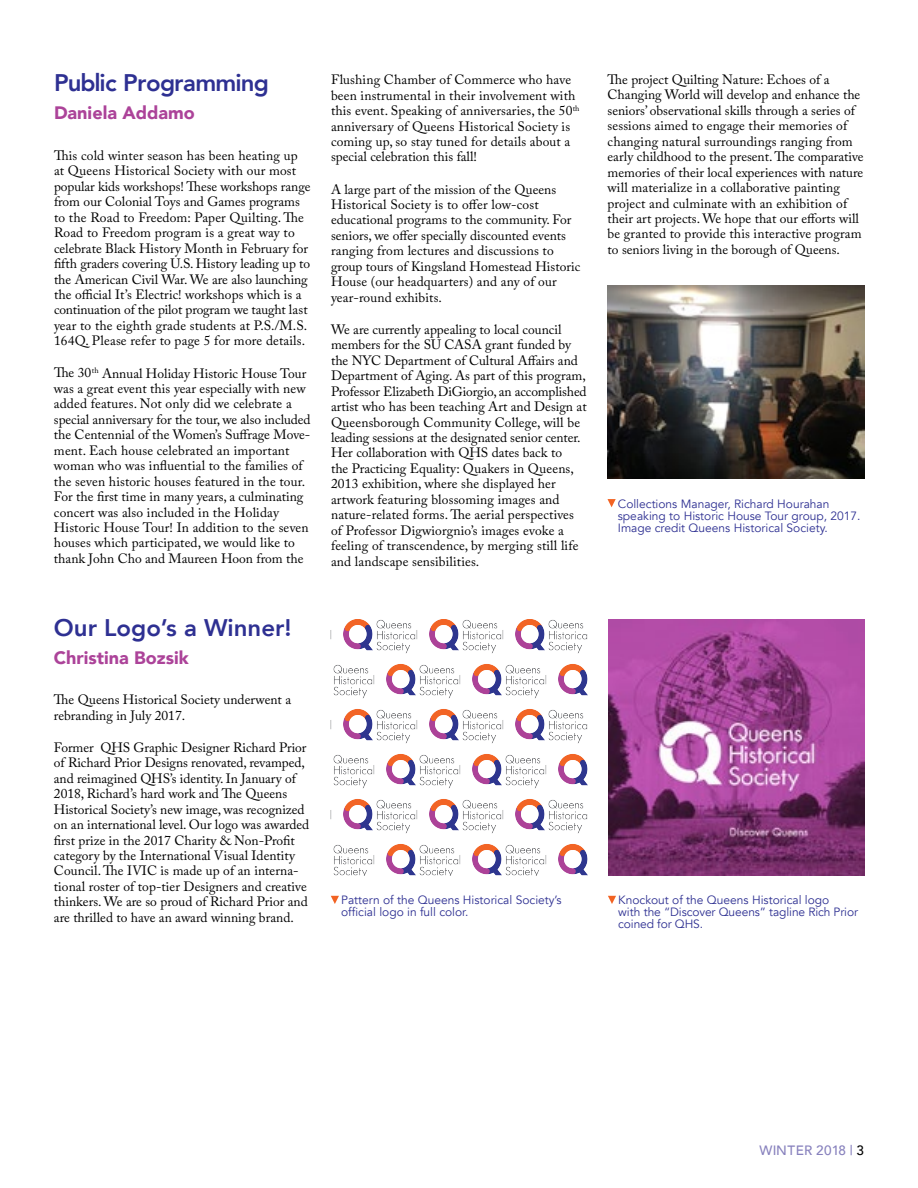
<style>
.page{position:relative;width:918px;height:1188px;background:#fff}
.page>*{position:absolute;margin:0;border:0;box-sizing:border-box;transform-origin:0 0}
.t1{font:800 24px "Avenir";color:#2e3092}
.t2{font:800 24px "Avenir";letter-spacing:-.03em;color:#2e3092}
.t3{font:900 18px "Avenir";color:#ac4399}
.t4{font:13.5px/15.5px "Adobe Caslon Pro";color:#000}
.t5{font:500 13.5px "Avenir";letter-spacing:.015em;color:#8781bd}
.t6{font:12px/12px "Avenir";color:#2e3092}
.s1{color:#000}
</style>
<div class="page">
<svg style="left:331px;top:619px;width:256px;height:257px"></svg>
<img style="left:608px;top:619px;width:257px;height:257px">
<svg style="left:331px;top:896px;width:8px;height:8px"></svg>
<svg style="left:608px;top:896px;width:8px;height:8px"></svg>
<img style="left:608px;top:285px;width:256px;height:194px">
<svg style="left:607px;top:499px;width:9px;height:8px"></svg>
<h1 class="t2" style="left:54px;top:64px;width:216px">Public Programming</h1>
<h2 class="t3" style="left:54px;top:97px;width:142px">Daniela Addamo</h2>
<p class="t4" style="left:54px;top:148px;width:258px">This cold winter season has been heating up at Queens Historical Society with our most popular kids workshops! These workshops range from our Colonial Toys and Games programs to the Road to Freedom: Paper Quilting. The Road to Freedom program is a great way to celebrate Black History Month in February for fifth graders covering U.S. History leading up to the American Civil War. We are also launching the official It’s Electric! workshops which is a continuation of the pilot program we taught last year to the eighth grade students at P.S./M.S.<br>164Q. Please refer to page 5 for more details.</p>
<p class="t4" style="left:54px;top:365px;width:258px">The 30<sup>th</sup> Annual Holiday Historic House Tour was a great event this year especially with new added features. Not only did we celebrate a special anniversary for the tour, we also included the Centennial of the Women’s Suffrage Move&shy;ment. Each house celebrated an important woman who was influential to the families of the seven historic houses featured in the tour.<br>For the first time in many years, a culminating concert was also included in the Holiday Historic House Tour! In addition to the seven houses which participated, we would like to thank John Cho and Maureen Hoon from the</p>
<h1 class="t1" style="left:54px;top:609px;width:239px">Our Logo’s a Winner!</h1>
<h2 class="t3" style="left:54px;top:642px;width:137px">Christina Bozsik</h2>
<p class="t4" style="left:54px;top:692px;width:239px">The Queens Historical Society underwent a rebranding in July 2017.</p>
<p class="t4" style="left:54px;top:740px;width:257px">Former QHS Graphic Designer Richard Prior of Richard Prior Designs renovated, revamped, and reimagined QHS’s identity. In January of 2018, Richard’s hard work and The Queens Historical Society’s new image, was recognized on an international level. Our logo was awarded first prize in the 2017 Charity &amp; Non-Profit category by the International Visual Identity Council. The IVIC is made up of an interna&shy;tional roster of top-tier Designers and creative thinkers. We are so proud of Richard Prior and are thrilled to have an award winning brand.</p>
<p class="t4" style="left:331px;top:72px;width:250px">Flushing Chamber of Commerce who have been instrumental in their involvement with this event. Speaking of anniversaries, the 50<sup>th </sup>anniversary of Queens Historical Society is coming up, so stay tuned for details about a special celebration this fall!</p>
<p class="t4" style="left:331px;top:181px;width:251px">A large part of the mission of the Queens Historical Society is to offer low-cost educational programs to the community. For seniors, we offer specially discounted events ranging from lectures and discussions to group tours of Kingsland Homestead Historic House (our headquarters) and any of our year-round exhibits.</p>
<p class="t4" style="left:331px;top:321px;width:257px">We are currently appealing to local council members for the SU CASA grant funded by the NYC Department of Cultural Affairs and Department of Aging. As part of this program, Professor Elizabeth DiGiorgio, an accomplished artist who has been teaching Art and Design at Queensborough Community College, will be leading sessions at the designated senior center.<br>Her collaboration with QHS dates back to<br>the Practicing Equality: Quakers in Queens, 2013 exhibition, where she displayed her artwork featuring blossoming images and nature-related forms. The aerial perspectives of Professor Digwiorgnio’s images evoke a feeling of transcendence, by merging still life and landscape sensibilities.</p>
<p class="t4" style="left:608px;top:72px;width:258px">The project Quilting Nature: Echoes of a Changing World will develop and enhance the seniors’ observational skills through a series of sessions aimed to engage their memories of changing natural surroundings ranging from early childhood to the present. The comparative memories of their local experiences with nature will materialize in a collaborative painting project and culminate with an exhibition of their art projects. We hope that our efforts will be granted to provide this interactive program to seniors living in the borough of Queens.</p>
<p class="t6" style="left:618px;top:498px;width:244px">Collections Manager, Richard Hourahan speaking to Historic House Tour group, 2017.<br>Image credit Queens Historical Society.</p>
<p class="t6" style="left:341px;top:894px;width:222px">Pattern of the Queens Historical Society’s official logo in full color.</p>
<p class="t6" style="left:618px;top:894px;width:241px">Knockout of the Queens Historical logo<br>with the “Discover Queens” tagline Rich Prior coined for QHS.</p>
<p class="t5" style="left:760px;top:1139px;width:106px">WINTER 2018 | <span class="s1">3</span></p>
</div>
